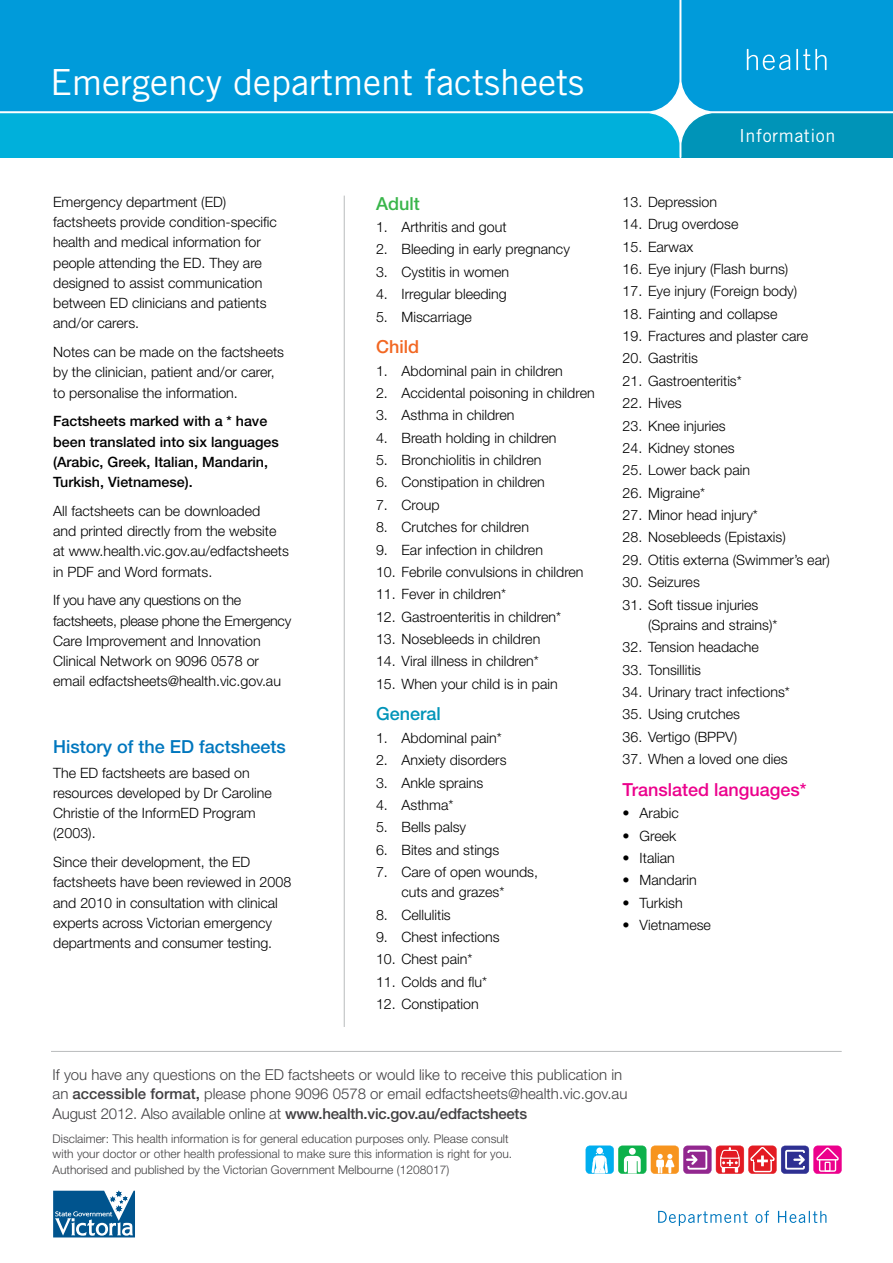
<style>
.page{position:relative;width:893px;height:1263px;background:#fff}
.page>*{position:absolute;margin:0;border:0;box-sizing:border-box;transform-origin:0 0}
.t1{font:36px "Trade Gothic LT";color:#fff}
.t2{font:500 18px "Helvetica Neue LT";color:#0077be}
.t3{font:500 18px "Helvetica Neue LT";color:#ec008c}
.t4{font:18px "Trade Gothic LT";letter-spacing:.03em;color:#fff}
.t5{font:500 18px "Helvetica Neue LT";color:#0094b8}
.t6{font:500 18px "Helvetica Neue LT";color:#39b54a}
.t7{font:500 18px "Helvetica Neue LT";color:#f26722}
.t8{font:300 15px/19.8px "Helvetica Neue LT";color:#414042}
.t9{font:300 14.25px/20.2px "Helvetica Neue LT";color:#000}
.t10{font:500 14.25px/20.2px "Helvetica Neue LT";color:#000}
.t11{font:300 12px/15.3px "Helvetica Neue LT";color:#414042}
.s1{font-weight:500}
</style>
<div class="page">
<svg style="left:658px;top:1211px;width:168px;height:15px"></svg>
<svg style="left:53px;top:1191px;width:82px;height:46px"></svg>
<svg style="left:0;top:0;width:893px;height:158px;background:#05a1d8"></svg>
<hr style="left:796px;top:49px;width:2px;height:21px;background:#fff">
<svg style="left:747px;top:49px;width:43px;height:21px"></svg>
<svg style="left:803px;top:49px;width:23px;height:21px"></svg>
<svg style="left:586px;top:1146px;width:256px;height:28px"></svg>
<hr style="left:344px;top:196px;width:1px;height:831px;background:#bcbec0">
<hr style="left:51px;top:1051px;width:791px;height:1px;background:#bcbec0">
<h1 class="t1" style="left:50px;top:60px;width:535px">Emergency department factsheets</h1>
<p class="t9" style="left:53px;top:191px;width:225px">Emergency department (ED) factsheets provide condition-specific health and medical information for people attending the ED. They are designed to assist communication between ED clinicians and patients and/or carers.</p>
<p class="t9" style="left:53px;top:342px;width:232px">Notes can be made on the factsheets by the clinician, patient and/or carer, to personalise the information.</p>
<p class="t10" style="left:53px;top:411px;width:227px">Factsheets marked with a * have been translated into six languages (Arabic, Greek, Italian, Mandarin,<br>Turkish, Vietnamese).</p>
<p class="t9" style="left:53px;top:500px;width:237px">All factsheets can be downloaded<br>and printed directly from the website at www.health.vic.gov.au/edfactsheets in PDF and Word formats.</p>
<p class="t9" style="left:53px;top:590px;width:240px">If you have any questions on the factsheets, please phone the Emergency Care Improvement and Innovation Clinical Network on 9096 0578 or email edfactsheets@health.vic.gov.au</p>
<p class="t2" style="left:53px;top:736px;width:234px">History of the ED factsheets</p>
<p class="t9" style="left:53px;top:762px;width:220px">The ED factsheets are based on resources developed by Dr Caroline<br>Christie of the InformED Program (2003).</p>
<p class="t9" style="left:53px;top:852px;width:240px">Since their development, the ED factsheets have been reviewed in 2008 and 2010 in consultation with clinical experts across Victorian emergency departments and consumer testing.</p>
<p class="t6" style="left:376px;top:192px;width:45px">Adult</p>
<p class="t9" style="left:376px;top:217px;width:132px">1. Arthritis and gout</p>
<p class="t9" style="left:376px;top:239px;width:195px">2. Bleeding in early pregnancy</p>
<p class="t9" style="left:376px;top:261px;width:135px">3. Cystitis in women</p>
<p class="t9" style="left:376px;top:284px;width:132px">4. Irregular bleeding</p>
<p class="t9" style="left:376px;top:306px;width:97px">5. Miscarriage</p>
<p class="t7" style="left:376px;top:336px;width:45px">Child</p>
<p class="t9" style="left:376px;top:360px;width:188px">1. Abdominal pain in children</p>
<p class="t9" style="left:376px;top:382px;width:220px">2. Accidental poisoning in children</p>
<p class="t9" style="left:376px;top:405px;width:140px">3. Asthma in children</p>
<p class="t9" style="left:376px;top:427px;width:182px">4. Breath holding in children</p>
<p class="t9" style="left:376px;top:450px;width:167px">5. Bronchiolitis in children</p>
<p class="t9" style="left:376px;top:472px;width:170px">6. Constipation in children</p>
<p class="t9" style="left:376px;top:494px;width:65px">7. Croup</p>
<p class="t9" style="left:376px;top:517px;width:154px">8. Crutches for children</p>
<p class="t9" style="left:376px;top:539px;width:168px">9. Ear infection in children</p>
<p class="t9" style="left:376px;top:561px;width:209px">10. Febrile convulsions in children</p>
<p class="t9" style="left:376px;top:584px;width:132px">11. Fever in children*</p>
<p class="t9" style="left:376px;top:606px;width:187px">12. Gastroenteritis in children*</p>
<p class="t9" style="left:376px;top:628px;width:166px">13. Nosebleeds in children</p>
<p class="t9" style="left:376px;top:651px;width:164px">14. Viral illness in children*</p>
<p class="t9" style="left:376px;top:673px;width:183px">15. When your child is in pain</p>
<p class="t5" style="left:376px;top:703px;width:66px">General</p>
<p class="t9" style="left:376px;top:727px;width:127px">1. Abdominal pain*</p>
<p class="t9" style="left:376px;top:750px;width:132px">2. Anxiety disorders</p>
<p class="t9" style="left:376px;top:772px;width:109px">3. Ankle sprains</p>
<p class="t9" style="left:376px;top:794px;width:79px">4. Asthma*</p>
<p class="t9" style="left:376px;top:817px;width:92px">5. Bells palsy</p>
<p class="t9" style="left:376px;top:839px;width:125px">6. Bites and stings</p>
<p class="t9" style="left:376px;top:862px;width:163px;text-align:center">7. Care of open wounds, cuts and grazes*</p>
<p class="t9" style="left:376px;top:904px;width:76px">8. Cellulitis</p>
<p class="t9" style="left:376px;top:927px;width:125px">9. Chest infections</p>
<p class="t9" style="left:376px;top:949px;width:98px">10. Chest pain*</p>
<p class="t9" style="left:376px;top:971px;width:113px">11. Colds and flu*</p>
<p class="t9" style="left:376px;top:994px;width:104px">12. Constipation</p>
<p class="t4" style="left:739px;top:124px;width:98px">Information</p>
<p class="t9" style="left:623px;top:191px;width:96px">13. Depression</p>
<p class="t9" style="left:623px;top:214px;width:117px">14. Drug overdose</p>
<p class="t9" style="left:623px;top:236px;width:72px">15. Earwax</p>
<p class="t9" style="left:623px;top:258px;width:167px">16. Eye injury (Flash burns)</p>
<p class="t9" style="left:623px;top:281px;width:176px">17. Eye injury (Foreign body)</p>
<p class="t9" style="left:623px;top:303px;width:156px">18. Fainting and collapse</p>
<p class="t9" style="left:623px;top:325px;width:187px">19. Fractures and plaster care</p>
<p class="t9" style="left:623px;top:348px;width:77px">20. Gastritis</p>
<p class="t9" style="left:623px;top:370px;width:121px">21. Gastroenteritis*</p>
<p class="t9" style="left:623px;top:393px;width:61px">22. Hives</p>
<p class="t9" style="left:623px;top:415px;width:105px">23. Knee injuries</p>
<p class="t9" style="left:623px;top:437px;width:114px">24. Kidney stones</p>
<p class="t9" style="left:623px;top:460px;width:129px">25. Lower back pain</p>
<p class="t9" style="left:623px;top:482px;width:84px">26. Migraine*</p>
<p class="t9" style="left:623px;top:504px;width:137px">27. Minor head injury*</p>
<p class="t9" style="left:623px;top:527px;width:165px">28. Nosebleeds (Epistaxis)</p>
<p class="t9" style="left:623px;top:549px;width:209px">29. Otitis externa (Swimmer’s ear)</p>
<p class="t9" style="left:623px;top:572px;width:79px">30. Seizures</p>
<p class="t9" style="left:648px;top:594px;width:131px;text-indent:-25px">31. Soft tissue injuries (Sprains and strains)*</p>
<p class="t9" style="left:623px;top:637px;width:138px">32. Tension headache</p>
<p class="t9" style="left:623px;top:659px;width:80px">33. Tonsillitis</p>
<p class="t9" style="left:623px;top:681px;width:169px">34. Urinary tract infections*</p>
<p class="t9" style="left:623px;top:704px;width:119px">35. Using crutches</p>
<p class="t9" style="left:623px;top:726px;width:116px">36. Vertigo (BPPV)</p>
<p class="t9" style="left:623px;top:748px;width:167px">37. When a loved one dies</p>
<p class="t3" style="left:623px;top:779px;width:185px">Translated languages*</p>
<p class="t9" style="left:623px;top:803px;width:58px">• Arabic</p>
<p class="t9" style="left:623px;top:825px;width:55px">• Greek</p>
<p class="t9" style="left:623px;top:847px;width:54px">• Italian</p>
<p class="t9" style="left:623px;top:870px;width:76px">• Mandarin</p>
<p class="t9" style="left:623px;top:892px;width:62px">• Turkish</p>
<p class="t9" style="left:623px;top:914px;width:90px">• Vietnamese</p>
<p class="t8" style="left:53px;top:1064px;width:576px">If you have any questions on the ED factsheets or would like to receive this publication in an <span class="s1">accessible format,</span> please phone 9096 0578 or email edfactsheets@health.vic.gov.au<br>August 2012. Also available online at <span class="s1">www.health.vic.gov.au/edfactsheets</span></p>
<p class="t11" style="left:53px;top:1131px;width:461px">Disclaimer: This health information is for general education purposes only. Please consult with your doctor or other health professional to make sure this information is right for you.<br>Authorised and published by the Victorian Government Melbourne (1208017)</p>
</div>
